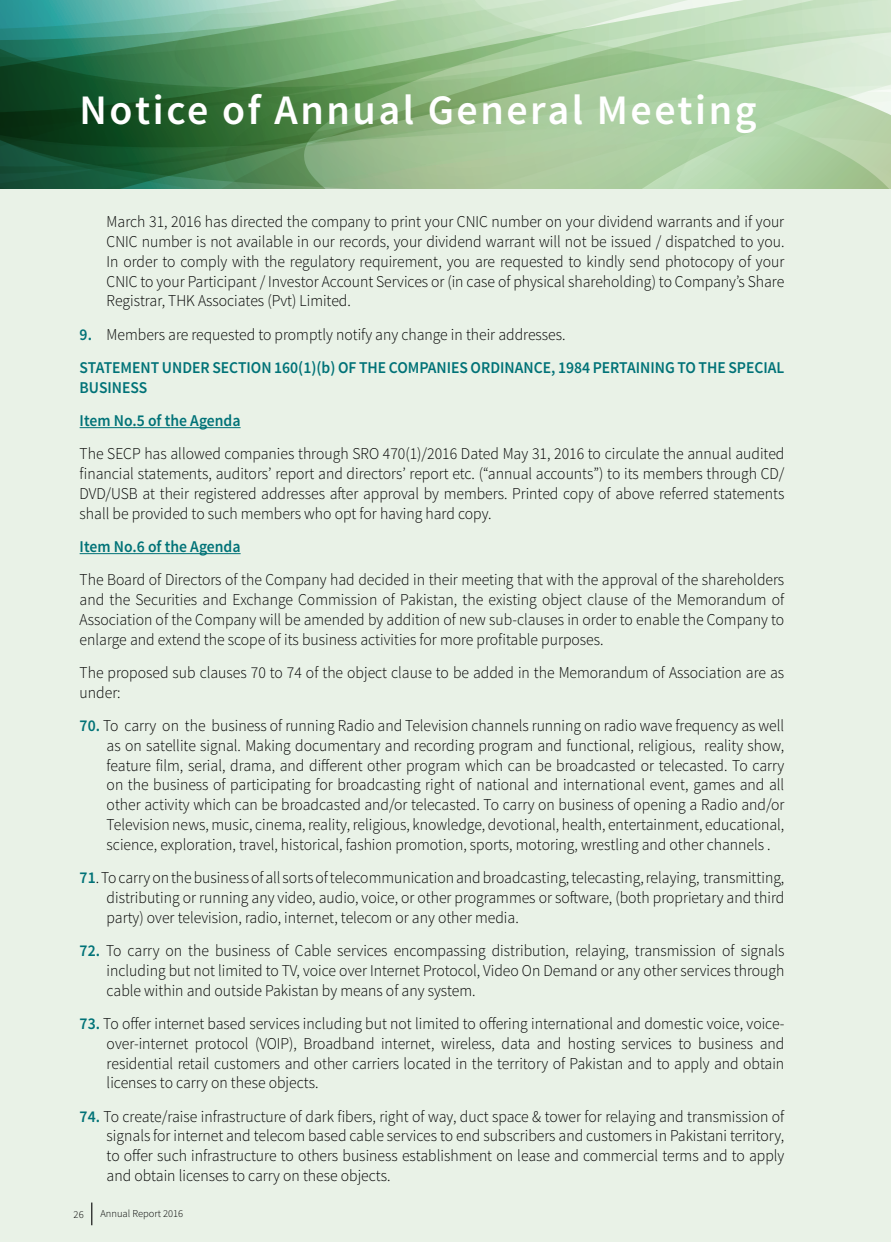
<style>
.page{position:relative;width:891px;height:1242px;background:#fff}
.page>*{position:absolute;margin:0;border:0;box-sizing:border-box;transform-origin:0 0}
.t1{font:600 42px "Source Sans Pro";letter-spacing:.06em;color:#fff}
.t2{font:300 16.5px/19.8px "Source Sans Pro";color:#000;text-align:justify;scale:.95 1}
.t3{font:600 16.5px/33.3px "Source Sans Pro";color:#007277;scale:.95 1}
.t4{font:300 10.5px "Source Sans Pro";color:#000}
.s1{font-weight:300;color:#000}
.s2{font-weight:600;color:#007277}
</style>
<div class="page">
<div style="left:0;top:189px;width:891px;height:1053px;background:#e9f2e7"></div>
<svg style="left:91px;top:1203px;width:1px;height:22px"></svg>
<svg style="left:0;top:0;width:174px;height:35px;background:#4daba2"></svg>
<svg style="left:174px;top:0;width:717px;height:35px;background:#badaba"></svg>
<svg style="left:0;top:35px;width:891px;height:56px;background:#82b185"></svg>
<svg style="left:0;top:91px;width:891px;height:98px;background:#77a275"></svg>
<hr style="left:80px;top:427px;width:161px;height:1px;background:#007277">
<hr style="left:80px;top:553px;width:161px;height:1px;background:#007277">
<h1 class="t1" style="left:80px;top:84px;width:678px">Notice of Annual General Meeting</h1>
<p class="t2" style="left:107px;top:212px;width:715px">March 31, 2016 has directed the company to print your CNIC number on your dividend warrants and if your CNIC number is not available in our records, your dividend warrant will not be issued / dispatched to you.<br>In order to comply with the regulatory requirement, you are requested to kindly send photocopy of your CNIC to your Participant / Investor Account Services or (in case of physical shareholding) to Company’s Share Registrar, THK Associates (Pvt) Limited.</p>
<p class="t3" style="left:80px;top:318px;width:743px">9. <span class="s1">Members are requested to promptly notify any change in their addresses.<br></span>STATEMENT UNDER SECTION 160(1)(b) OF THE COMPANIES ORDINANCE, 1984 PERTAINING TO THE SPECIAL</p>
<p class="t3" style="left:80px;top:371px;width:171px">BUSINESS<br>Item No.5 of the Agenda</p>
<p class="t2" style="left:80px;top:444px;width:743px">The SECP has allowed companies through SRO 470(1)/2016 Dated May 31, 2016 to circulate the annual audited financial statements, auditors’ report and directors’ report etc. (“annual accounts”) to its members through CD/ DVD/USB at their registered addresses after approval by members. Printed copy of above referred statements shall be provided to such members who opt for having hard copy.</p>
<p class="t3" style="left:80px;top:530px;width:171px">Item No.6 of the Agenda</p>
<p class="t2" style="left:80px;top:570px;width:743px">The Board of Directors of the Company had decided in their meeting that with the approval of the shareholders and the Securities and Exchange Commission of Pakistan, the existing object clause of the Memorandum of Association of the Company will be amended by addition of new sub-clauses in order to enable the Company to enlarge and extend the scope of its business activities for more profitable purposes.</p>
<p class="t2" style="left:80px;top:663px;width:743px">The proposed sub clauses 70 to 74 of the object clause to be added in the Memorandum of Association are as under:</p>
<p class="t2" style="left:107px;top:716px;width:715px;text-indent:-27px"><span class="s2">70.</span> To carry on the business of running Radio and Television channels running on radio wave frequency as well as on satellite signal. Making documentary and recording program and functional, religious, reality show, feature film, serial, drama, and different other program which can be broadcasted or telecasted. To carry on the business of participating for broadcasting right of national and international event, games and all other activity which can be broadcasted and/or telecasted. To carry on business of opening a Radio and/or Television news, music, cinema, reality, religious, knowledge, devotional, health, entertainment, educational, science, exploration, travel, historical, fashion promotion, sports, motoring, wrestling and other channels .</p>
<p class="t2" style="left:107px;top:868px;width:715px;text-indent:-27px"><span class="s2">71</span>. To carry on the business of all sorts of telecommunication and broadcasting, telecasting, relaying, transmitting, distributing or running any video, audio, voice, or other programmes or software, (both proprietary and third party) over television, radio, internet, telecom or any other media.</p>
<p class="t2" style="left:107px;top:941px;width:715px;text-indent:-27px"><span class="s2">72.</span> To carry on the business of Cable services encompassing distribution, relaying, transmission of signals including but not limited to TV, voice over Internet Protocol, Video On Demand or any other services through cable within and outside Pakistan by means of any system.</p>
<p class="t2" style="left:107px;top:1014px;width:715px;text-indent:-27px"><span class="s2">73.</span> To offer internet based services including but not limited to offering international and domestic voice, voice&shy;over-internet protocol (VOIP), Broadband internet, wireless, data and hosting services to business and residential retail customers and other carriers located in the territory of Pakistan and to apply and obtain licenses to carry on these objects.</p>
<p class="t2" style="left:107px;top:1106px;width:715px;text-indent:-27px"><span class="s2">74.</span> To create/raise infrastructure of dark fibers, right of way, duct space &amp; tower for relaying and transmission of signals for internet and telecom based cable services to end subscribers and customers in Pakistani territory, to offer such infrastructure to others business establishment on lease and commercial terms and to apply and obtain licenses to carry on these objects.</p>
<p class="t4" style="left:74px;top:1208px;width:12px">26</p>
<p class="t4" style="left:100px;top:1207px;width:84px">Annual Report 2016</p>
</div>
